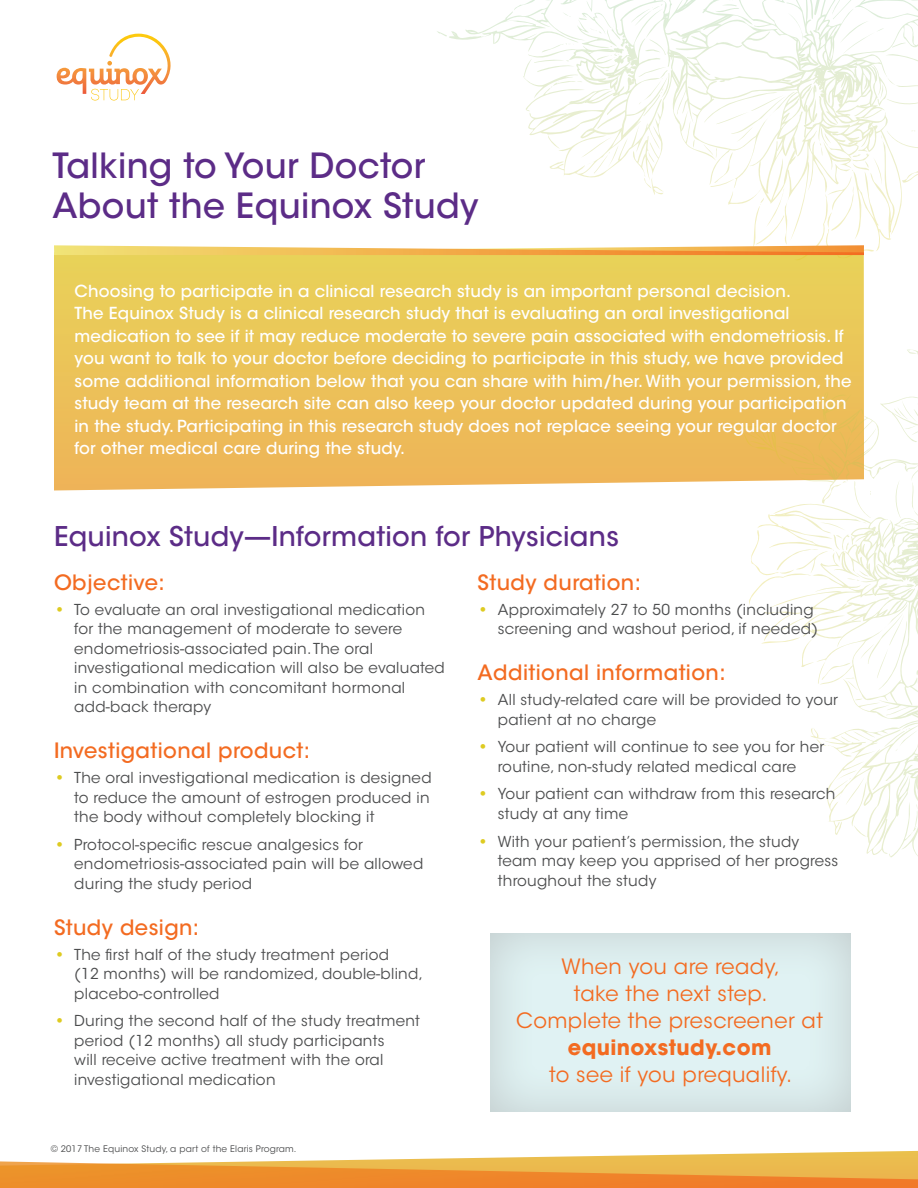
<style>
.page{position:relative;width:918px;height:1188px;background:#fff}
.page>*{position:absolute;margin:0;border:0;box-sizing:border-box;transform-origin:0 0}
.t1{font:500 34.5px/40.5px "ITC Avant Garde Std";letter-spacing:.01em;color:#5c2c87}
.t2{font:500 27px "ITC Avant Garde Std";letter-spacing:.01em;color:#5c2c87}
.t3{font:500 21px "ITC Avant Garde Std";letter-spacing:.02em;color:#f36b21}
.t4{font:21px/27px "ITC Avant Garde Std";letter-spacing:.02em;color:#f36b21;text-align:center}
.t5{font:700 21px "ITC Avant Garde Std";letter-spacing:.02em;color:#f36b21}
.t6{font:500 16.5px/22.5px "ITC Avant Garde Std";letter-spacing:.01em;color:#fff}
.t7{font:15px/19.5px "ITC Avant Garde Std";letter-spacing:.02em;color:#4b4c4d}
.t8{font:9px "ITC Avant Garde Std";letter-spacing:.02em;color:#4b4c4d}
.s1{font-weight:700;color:#decb21}
</style>
<div class="page">
<svg style="left:523px;top:0;width:243px;height:189px"></svg>
<svg style="left:54px;top:255px;width:810px;height:235px;background:#ebc45b"></svg>
<svg style="left:0;top:1150px;width:918px;height:38px"></svg>
<svg style="left:54px;top:245px;width:810px;height:10px"></svg>
<svg style="left:816px;top:632px;width:102px;height:226px"></svg>
<div style="left:490px;top:932px;width:363px;height:180px;background:#231f20;opacity:.5"></div>
<svg style="left:57px;top:34px;width:114px;height:66px"></svg>
<h1 class="t1" style="left:52px;top:145px;width:428px">Talking to Your Doctor<br>About the Equinox Study</h1>
<p class="t6" style="left:75px;top:279px;width:778px">Choosing to participate in a clinical research study is an important personal decision.<br>The Equinox Study is a clinical research study that is evaluating an oral investigational medication to see if it may reduce moderate to severe pain associated with endometriosis. If you want to talk to your doctor before deciding to participate in this study, we have provided some additional information below that you can share with him/her. With your permission, the study team at the research site can also keep your doctor updated during your participation in the study. Participating in this research study does not replace seeing your regular doctor for other medical care during the study.</p>
<h2 class="t2" style="left:54px;top:519px;width:566px">Equinox Study—Information for Physicians</h2>
<h3 class="t3" style="left:54px;top:569px;width:112px">Objective:</h3>
<p class="t7" style="left:74px;top:600px;width:372px;text-indent:-20px"><span class="s1">•</span> To evaluate an oral investigational medication for the management of moderate to severe endometriosis-associated pain. The oral investigational medication will also be evaluated in combination with concomitant hormonal add-back therapy</p>
<h3 class="t3" style="left:54px;top:738px;width:258px">Investigational product:</h3>
<p class="t7" style="left:74px;top:768px;width:359px;text-indent:-20px"><span class="s1">•</span> The oral investigational medication is designed to reduce the amount of estrogen produced in the body without completely blocking it</p>
<p class="t7" style="left:74px;top:835px;width:351px;text-indent:-20px"><span class="s1">•</span> Protocol-specific rescue analgesics for endometriosis-associated pain will be allowed during the study period</p>
<h3 class="t3" style="left:54px;top:914px;width:147px">Study design:</h3>
<p class="t7" style="left:74px;top:945px;width:350px;text-indent:-20px"><span class="s1">•</span> The first half of the study treatment period<br>(12 months) will be randomized, double-blind, placebo-controlled</p>
<p class="t7" style="left:74px;top:1011px;width:347px;text-indent:-20px"><span class="s1">•</span> During the second half of the study treatment period (12 months) all study participants<br>will receive active treatment with the oral investigational medication</p>
<p class="t8" style="left:51px;top:1143px;width:247px">© 2017 The Equinox Study, a part of the Elaris Program.</p>
<h3 class="t3" style="left:478px;top:569px;width:165px">Study duration:</h3>
<p class="t7" style="left:478px;top:600px;width:342px;text-align:right"><span class="s1">•</span> Approximately 27 to 50 months (including screening and washout period, if needed)</p>
<h3 class="t3" style="left:478px;top:660px;width:250px">Additional information:</h3>
<p class="t7" style="left:498px;top:690px;width:342px;text-indent:-20px"><span class="s1">•</span> All study-related care will be provided to your patient at no charge</p>
<p class="t7" style="left:478px;top:737px;width:348px;text-align:center"><span class="s1">•</span> Your patient will continue to see you for her routine, non-study related medical care</p>
<p class="t7" style="left:498px;top:785px;width:339px;text-indent:-20px"><span class="s1">•</span> Your patient can withdraw from this research study at any time</p>
<p class="t7" style="left:498px;top:832px;width:342px;text-indent:-20px"><span class="s1">•</span> With your patient’s permission, the study team may keep you apprised of her progress throughout the study</p>
<h3 class="t4" style="left:516px;top:954px;width:308px">When you are ready,<br>take the next step.<br>Complete the prescreener at</h3>
<h3 class="t5" style="left:568px;top:1034px;width:205px">equinoxstudy.com</h3>
<h3 class="t4" style="left:549px;top:1062px;width:245px">to see if you prequalify.</h3>
</div>
